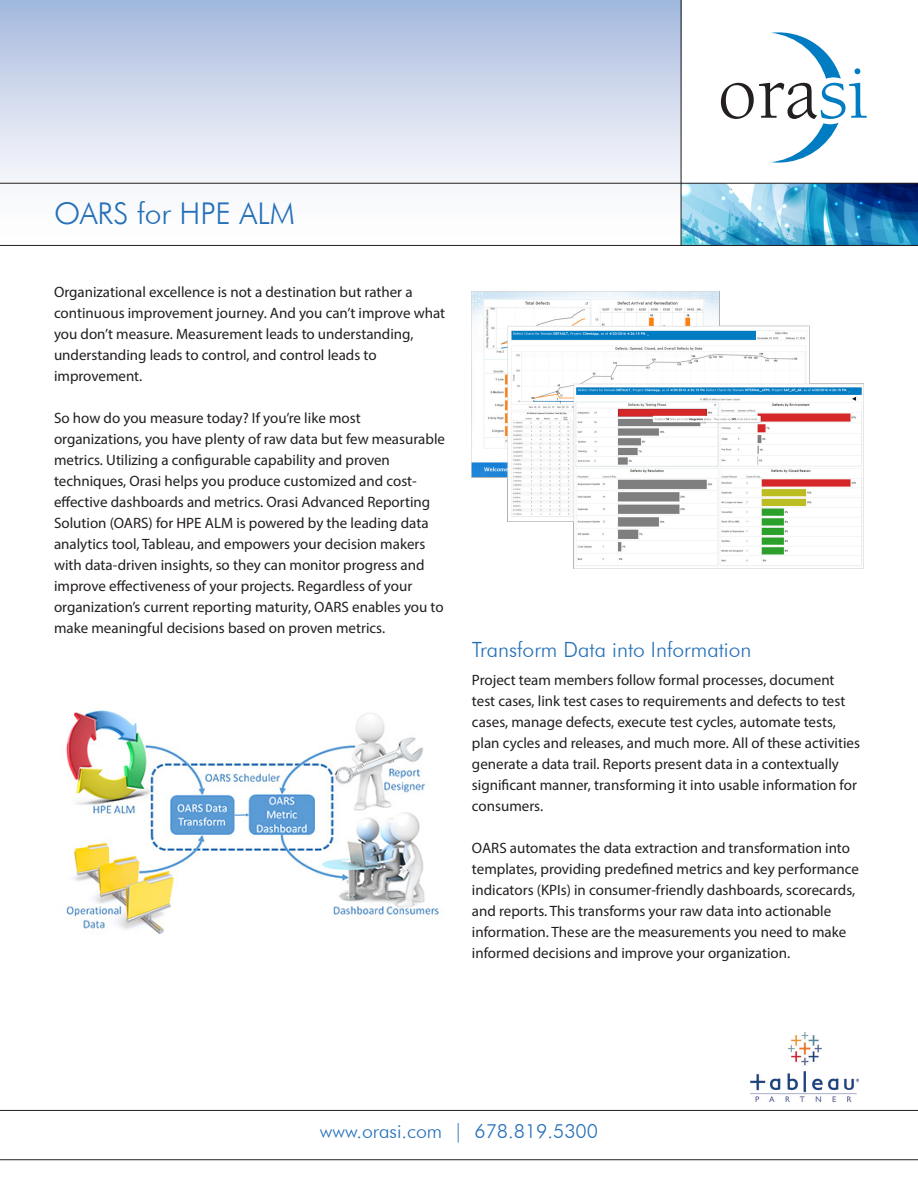
<style>
.page{position:relative;width:918px;height:1188px;background:#fff}
.page>*{position:absolute;margin:0;border:0;box-sizing:border-box;transform-origin:0 0}
.Document_Title{font:300 30px "Futura BT";color:#2570b8}
.t1{font:300 21px "Futura BT";color:#2570b8}
.t2{font:300 19.5px "Futura BT";color:#2570b8}
.body{font:15px/21px "Myriad Pro";color:#231f20}
</style>
<div class="page">
<svg style="left:0;top:0;width:681px;height:183px;background:#cdd7eb"></svg>
<svg style="left:721px;top:32px;width:146px;height:131px"></svg>
<hr style="left:681px;top:0;width:1px;height:246px;background:#231f20">
<svg style="left:0;top:1110px;width:918px;height:50px"></svg>
<img style="left:472px;top:292px;width:392px;height:276px">
<img style="left:66px;top:710px;width:373px;height:224px">
<img style="left:751px;top:1032px;width:108px;height:70px">
<svg style="left:0;top:183px;width:918px;height:63px"></svg>
<p class="Document_Title" style="left:54px;top:195px;width:242px">OARS for HPE ALM</p>
<p class="body" style="left:54px;top:281px;width:393px">Organizational excellence is not a destination but rather a continuous improvement journey. And you can’t improve what you don’t measure. Measurement leads to understanding, understanding leads to control, and control leads to improvement.</p>
<p class="body" style="left:54px;top:407px;width:393px">So how do you measure today? If you’re like most organizations, you have plenty of raw data but few measurable metrics. Utilizing a configurable capability and proven techniques, Orasi helps you produce customized and cost&shy;effective dashboards and metrics. Orasi Advanced Reporting Solution (OARS) for HPE ALM is powered by the leading data analytics tool, Tableau, and empowers your decision makers with data-driven insights, so they can monitor progress and improve effectiveness of your projects. Regardless of your organization’s current reporting maturity, OARS enables you to make meaningful decisions based on proven metrics.</p>
<p class="t1" style="left:472px;top:637px;width:281px">Transform Data into Information</p>
<p class="body" style="left:472px;top:669px;width:390px">Project team members follow formal processes, document test cases, link test cases to requirements and defects to test cases, manage defects, execute test cycles, automate tests, plan cycles and releases, and much more. All of these activities generate a data trail. Reports present data in a contextually significant manner, transforming it into usable information for consumers.</p>
<p class="body" style="left:472px;top:837px;width:388px">OARS automates the data extraction and transformation into templates, providing predefined metrics and key performance indicators (KPIs) in consumer-friendly dashboards, scorecards, and reports. This transforms your raw data into actionable information. These are the measurements you need to make informed decisions and improve your organization.</p>
<p class="t2" style="left:320px;top:1120px;width:280px">www.orasi.com | 678.819.5300</p>
</div>
